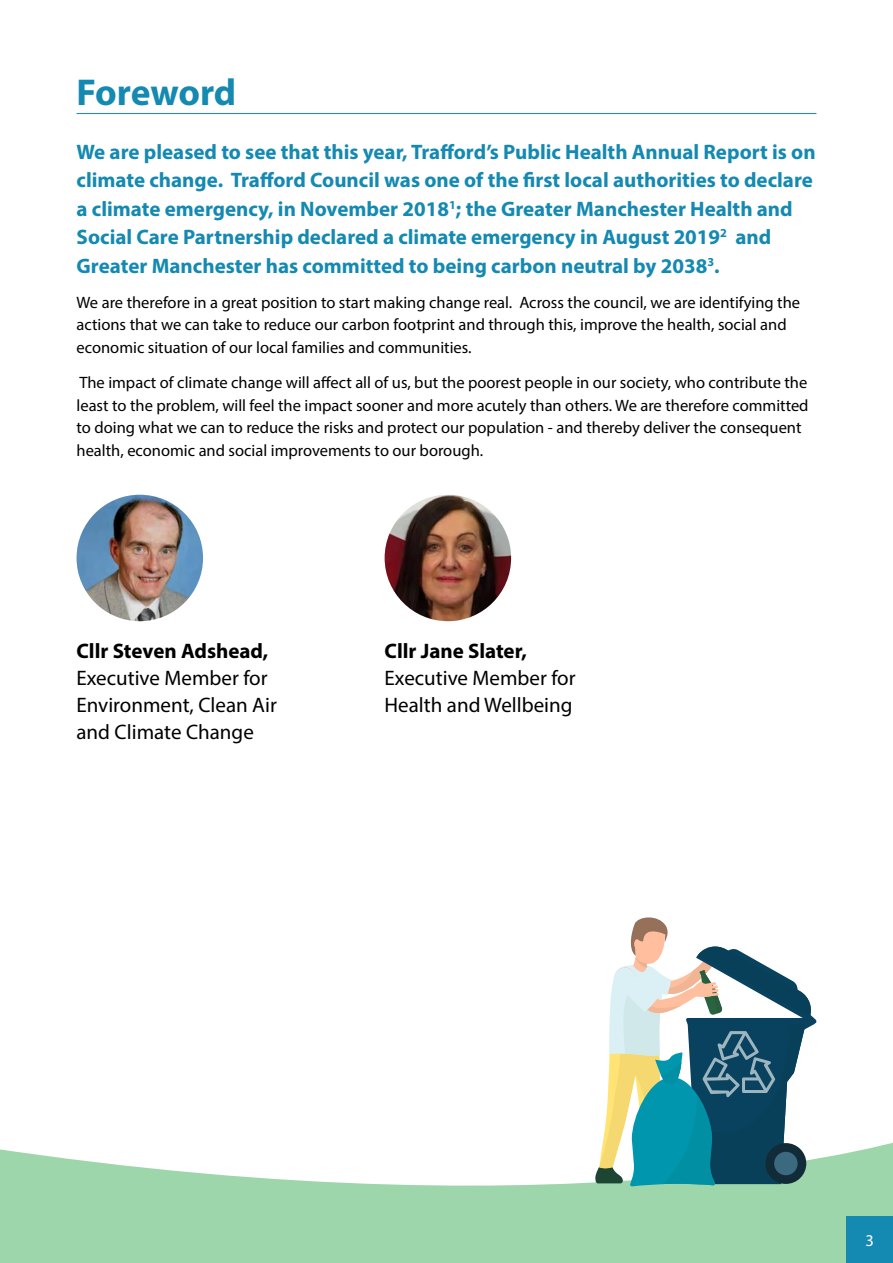
<style>
.page{position:relative;width:893px;height:1263px;background:#fff}
.page>*{position:absolute;margin:0;border:0;box-sizing:border-box;transform-origin:0 0}
.t1{font:700 37.5px "Myriad Pro";letter-spacing:-.01em;color:#1489b1}
.t2{font:700 21px/28.5px "Myriad Pro";color:#1489b1}
.t3{font:21px "Myriad Pro";color:#000}
.t4{font:700 21px "Myriad Pro";color:#000}
.t5{font:16.5px/22.5px "Myriad Pro";color:#000}
.t6{font:16.5px "Myriad Pro";color:#fff}
</style>
<div class="page">
<hr style="left:77px;top:113px;width:739px;height:1px;background:#1489b1">
<img style="left:77px;top:495px;width:126px;height:126px;border-radius:63px">
<img style="left:385px;top:495px;width:126px;height:126px;border-radius:63px">
<svg style="left:0;top:1142px;width:893px;height:121px;fill:#9ed6ab"></svg>
<svg style="left:595px;top:917px;width:224px;height:269px"></svg>
<div style="left:846px;top:1216px;width:47px;height:47px;background:#1489b1"></div>
<h1 class="t1" style="left:77px;top:68px;width:161px">Foreword</h1>
<h3 class="t2" style="left:77px;top:137px;width:741px">We are pleased to see that this year, Traford’s Public Health Annual Report is on climate change. Traford Council was one of the frst local authorities to declare a climate emergency, in November 2018<sup>1</sup>; the Greater Manchester Health and Social Care Partnership declared a climate emergency in August 2019<sup>2</sup> and Greater Manchester has committed to being carbon neutral by 2038<sup>3</sup>.</h3>
<p class="t5" style="left:77px;top:291px;width:725px">We are therefore in a great position to start making change real. Across the council, we are identifying the actions that we can take to reduce our carbon footprint and through this, improve the health, social and economic situation of our local families and communities.</p>
<p class="t5" style="left:77px;top:371px;width:733px">The impact of climate change will afect all of us, but the poorest people in our society, who contribute the least to the problem, will feel the impact sooner and more acutely than others. We are therefore committed to doing what we can to reduce the risks and protect our population - and thereby deliver the consequent health, economic and social improvements to our borough.</p>
<h3 class="t4" style="left:77px;top:637px;width:193px">Cllr Steven Adshead,</h3>
<h3 class="t4" style="left:385px;top:637px;width:144px">Cllr Jane Slater,</h3>
<h3 class="t3" style="left:77px;top:665px;width:193px">Executive Member for</h3>
<h3 class="t3" style="left:385px;top:665px;width:193px">Executive Member for</h3>
<h3 class="t3" style="left:77px;top:692px;width:202px">Environment, Clean Air</h3>
<h3 class="t3" style="left:385px;top:692px;width:189px">Health and Wellbeing</h3>
<h3 class="t3" style="left:77px;top:719px;width:179px">and Climate Change</h3>
<p class="t6" style="left:865px;top:1230px;width:10px">3</p>
</div>
